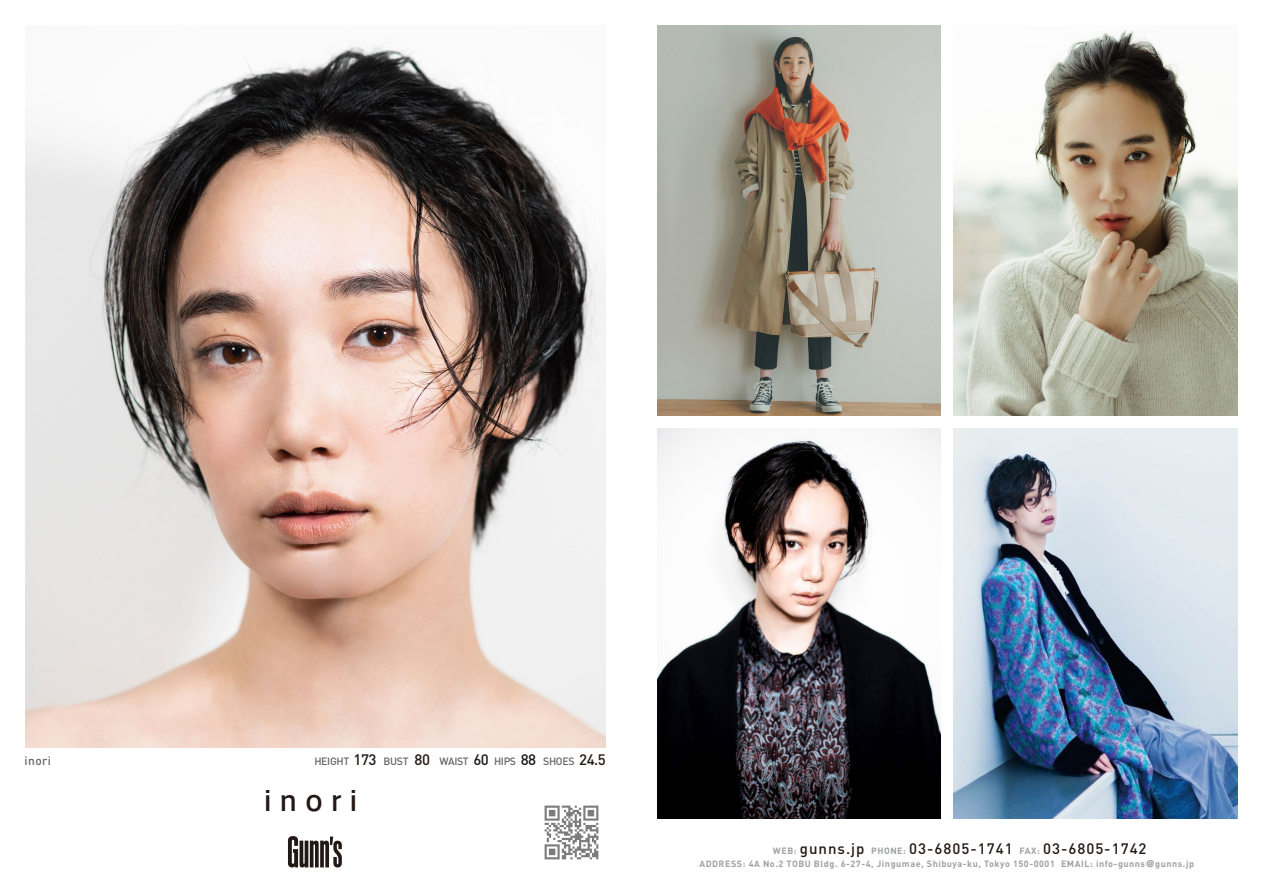
<style>
.page{position:relative;width:1263px;height:893px;background:#fff}
.page>*{position:absolute;margin:0;border:0;box-sizing:border-box;transform-origin:0 0}
.t1{font:500 27px "Axis Std";letter-spacing:.3em;color:#221815}
.t2{font:500 15px "DIN";letter-spacing:.065em;color:#221815}
.t3{font:500 12px "DIN";letter-spacing:.035em;color:#656464}
.t4{font:500 10.5px "DIN";letter-spacing:-.035em;color:#656464}
.t5{font:700 9px "DIN";letter-spacing:.06em;color:#9fa0a0}
.s1{font-size:15px;color:#221815}
.s2{font-weight:700;font-size:9px;color:#9fa0a0}
.s3{font-family:"Axis Std";font-weight:800}
</style>
<div class="page">
<svg style="left:288px;top:836px;width:54px;height:31px"></svg>
<img style="left:25px;top:43px;width:580px;height:704px">
<img style="left:954px;top:30px;width:283px;height:385px">
<img style="left:657px;top:25px;width:284px;height:390px">
<img style="left:953px;top:428px;width:284px;height:390px">
<img style="left:657px;top:428px;width:284px;height:390px">
<img style="left:544px;top:805px;width:55px;height:55px">
<h3 class="t3" style="left:25px;top:753px;width:28px">inori</h3>
<p class="t4" style="left:314px;top:754px;width:293px">HEIGHT <span class="s1">173</span> BUST <span class="s1">80</span> WAIST <span class="s1">60</span> HIPS <span class="s1">88</span> SHOES <span class="s1">24.5</span></p>
<h1 class="t1" style="left:264px;top:781px;width:95px">inori</h1>
<h2 class="t2" style="left:773px;top:839px;width:375px"><span class="s2">WEB:</span> gunns.jp <span class="s2">PHONE:</span> 03-6805-1741 <span class="s2">FAX:</span> 03-6805-1742</h2>
<p class="t5" style="left:699px;top:858px;width:496px">ADDRESS: 4A No.2 TOBU Bldg. 6-27-4, Jingumae, Shibuya-ku, Tokyo 150-0001 EMAIL: info-gunns<span class="s3">@</span>gunns.jp</p>
</div>
